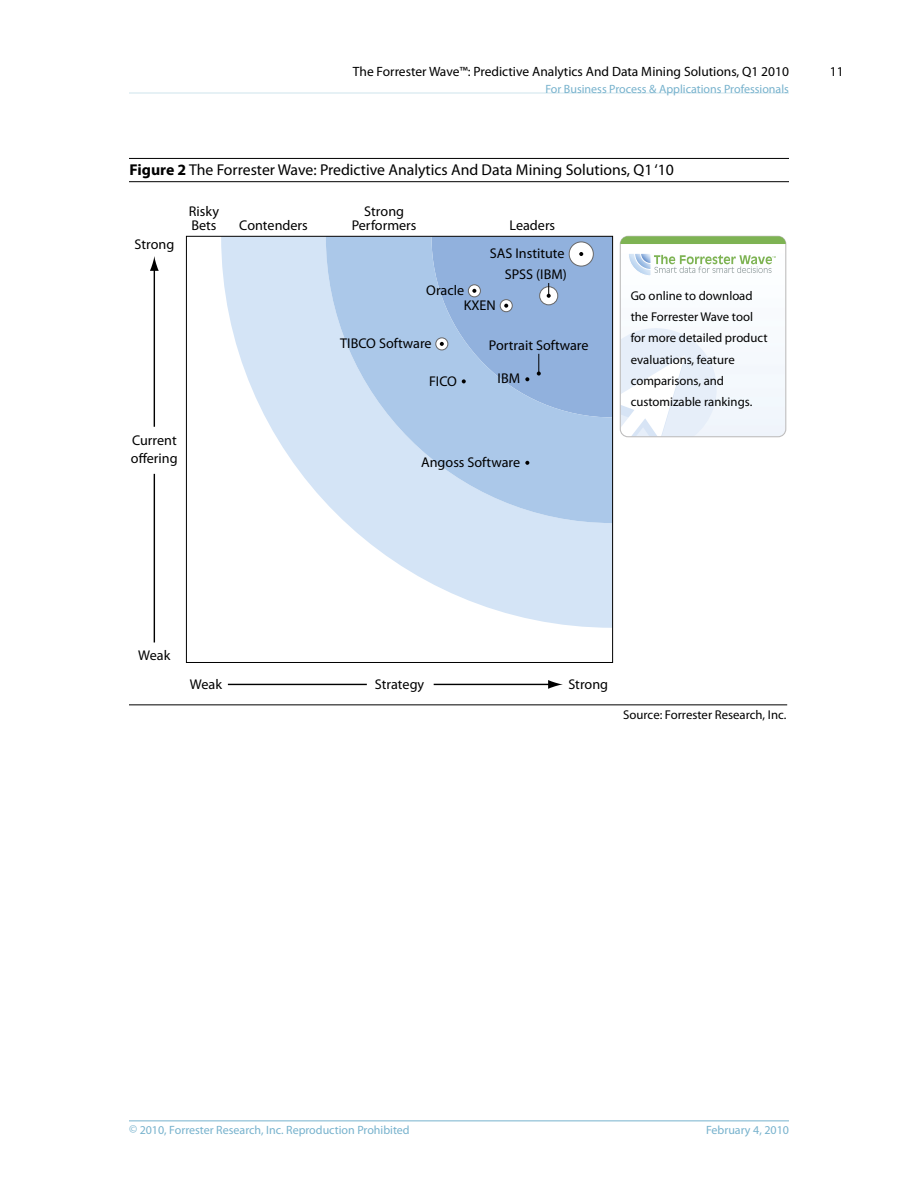
<style>
.page{position:relative;width:918px;height:1188px;background:#fff}
.page>*{position:absolute;margin:0;border:0;box-sizing:border-box;transform-origin:0 0}
.t1{font:15.75px "Myriad Pro";color:#000}
.t2{font:14.1px/13.8px "Myriad Pro";color:#000}
.t3{font:13.5px "Myriad Pro";color:#000}
.t4{font:12.75px/21.3px "Myriad Pro";color:#000}
.t5{font:12px "Myriad Pro";color:#77b2cd}
.s1{font-weight:700}
</style>
<div class="page">
<hr style="left:129px;top:1120px;width:660px;height:1px;background:#77b2cd">
<hr style="left:129px;top:93px;width:660px;height:1px;background:#cfe4ed">
<hr style="left:129px;top:158px;width:660px;height:1px;background:#000">
<hr style="left:129px;top:181px;width:660px;height:1px;background:#000">
<hr style="left:129px;top:705px;width:658px;height:1px;background:#000">
<svg style="left:620px;top:236px;width:166px;height:201px"></svg>
<svg style="left:221px;top:238px;width:390px;height:390px;fill:#d4e4f6"></svg>
<svg style="left:326px;top:238px;width:285px;height:285px;background:#b9d2ed"></svg>
<hr style="left:228px;top:684px;width:139px;height:1px;background:#000">
<hr style="left:434px;top:684px;width:117px;height:1px;background:#000">
<svg style="left:548px;top:680px;width:15px;height:9px"></svg>
<hr style="left:154px;top:474px;width:1px;height:168px;background:#000">
<hr style="left:154px;top:268px;width:1px;height:159px;background:#000">
<svg style="left:150px;top:256px;width:9px;height:15px"></svg>
<svg style="left:525px;top:461px;width:4px;height:4px"></svg>
<svg style="left:432px;top:236px;width:181px;height:181px;background:#97b5dc"></svg>
<p class="t3" style="left:353px;top:64px;width:438px">The Forrester Wave™: Predictive Analytics And Data Mining Solutions, Q1 2010</p>
<p class="t5" style="left:545px;top:82px;width:245px">For Business Process &amp; Applications Professionals</p>
<p class="t1" style="left:130px;top:161px;width:546px"><span class="s1">Figure 2</span> The Forrester Wave: Predictive Analytics And Data Mining Solutions, Q1 ‘10</p>
<p class="t2" style="left:134px;top:237px;width:41px">Strong</p>
<p class="t2" style="left:189px;top:205px;width:32px">Risky<br>Bets</p>
<p class="t2" style="left:131px;top:432px;width:48px;line-height:17.4px">Current offering</p>
<p class="t2" style="left:352px;top:205px;width:66px;text-align:center">Strong<br>Performers</p>
<p class="t2" style="left:239px;top:219px;width:70px">Contenders</p>
<p class="t2" style="left:510px;top:219px;width:47px">Leaders</p>
<p class="t2" style="left:490px;top:247px;width:76px">SAS Institute</p>
<p class="t2" style="left:426px;top:284px;width:39px">Oracle</p>
<p class="t2" style="left:464px;top:298px;width:34px">KXEN</p>
<p class="t2" style="left:505px;top:267px;width:63px">SPSS (IBM)</p>
<p class="t2" style="left:340px;top:337px;width:93px">TIBCO Software</p>
<p class="t2" style="left:429px;top:374px;width:29px">FICO</p>
<p class="t2" style="left:489px;top:339px;width:101px">Portrait Software</p>
<p class="t2" style="left:498px;top:372px;width:24px">IBM</p>
<p class="t2" style="left:421px;top:456px;width:101px">Angoss Software</p>
<p class="t4" style="left:631px;top:285px;width:138px">Go online to download the Forrester Wave tool for more detailed product evaluations, feature comparisons, and customizable rankings.</p>
<p class="t3" style="left:830px;top:64px;width:15px">11</p>
<p class="t2" style="left:138px;top:649px;width:34px">Weak</p>
<p class="t2" style="left:190px;top:678px;width:34px">Weak</p>
<p class="t2" style="left:375px;top:678px;width:51px">Strategy</p>
<p class="t2" style="left:568px;top:678px;width:41px">Strong</p>
<p class="t4" style="left:623px;top:704px;width:165px">Source: Forrester Research, Inc.</p>
<p class="t5" style="left:129px;top:1123px;width:282px">© 2010, Forrester Research, I nc. Reproduction Prohibited</p>
<p class="t5" style="left:706px;top:1123px;width:84px">February 4, 2010</p>
</div>
